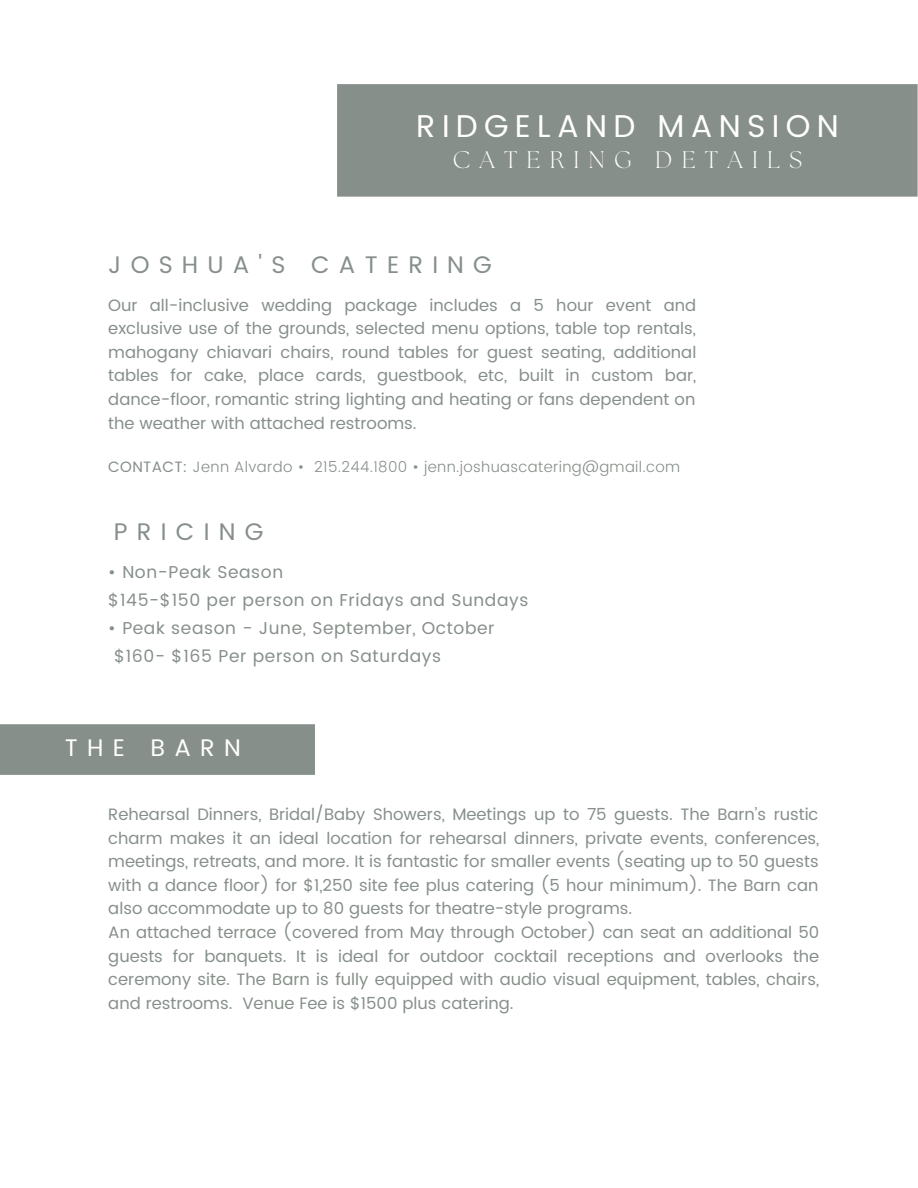
<style>
.page{position:relative;width:918px;height:1188px;background:#fff}
.page>*{position:absolute;margin:0;border:0;box-sizing:border-box;transform-origin:0 0}
.t1{font:31.5px "Poppins";letter-spacing:.2em;color:#fff}
.t2{font:24px "Poppins";letter-spacing:.385em;color:#868f89}
.t3{font:300 24px "The Seasons";letter-spacing:.385em;color:#fff}
.t4{font:24px "Poppins";letter-spacing:.385em;color:#fff}
.t5{font:17.1px/28.2px "Poppins";letter-spacing:.035em;color:#868f89}
.t6{font:16.5px/23.7px "Poppins";color:#868f89}
.t7{font:300 15px "Poppins";letter-spacing:.025em;color:#868f89}
.s1{font-weight:400}
</style>
<div class="page">
<div style="left:337px;top:84px;width:581px;height:113px;background:#868f89"></div>
<div style="left:0;top:724px;width:315px;height:51px;background:#868f89"></div>
<h1 class="t1" style="left:416px;top:108px;width:424px">RIDGELAND MANSION</h1>
<h2 class="t3" style="left:453px;top:149px;width:351px">CATERING DETAILS</h2>
<h2 class="t2" style="left:108px;top:251px;width:385px">JOSHUA'S CATERING</h2>
<p class="t6" style="left:108px;top:293px;width:589px;text-align:justify">Our all-inclusive wedding package includes a 5 hour event and exclusive use of the grounds, selected menu options, table top rentals, mahogany chiavari chairs, round tables for guest seating, additional tables for cake, place cards, guestbook, etc, built in custom bar, dance-floor, romantic string lighting and heating or fans dependent on the weather with attached restrooms.</p>
<p class="t7" style="left:108px;top:458px;width:573px"><span class="s1">CONTACT:</span> Jenn Alvardo • 215.244.1800 • jenn.joshuascatering@gmail.com</p>
<h2 class="t2" style="left:114px;top:518px;width:151px">PRICING</h2>
<p class="t5" style="left:108px;top:558px;width:422px">• Non-Peak Season<br>$145-$150 per person on Fridays and Sundays</p>
<p class="t5" style="left:114px;top:614px;width:382px;text-indent:-6px">• Peak season - June, September, October $160- $165 Per person on Saturdays</p>
<h2 class="t4" style="left:65px;top:733px;width:177px">THE BARN</h2>
<p class="t6" style="left:108px;top:802px;width:713px">Rehearsal Dinners, Bridal/Baby Showers, Meetings up to 75 guests. The Barn’s rustic charm makes it an ideal location for rehearsal dinners, private events, conferences, meetings, retreats, and more. It is fantastic for smaller events (seating up to 50 guests with a dance floor) for $1,250 site fee plus catering (5 hour minimum). The Barn can also accommodate up to 80 guests for theatre-style programs.<br>An attached terrace (covered from May through October) can seat an additional 50 guests for banquets. It is ideal for outdoor cocktail receptions and overlooks the ceremony site. The Barn is fully equipped with audio visual equipment, tables, chairs, and restrooms. Venue Fee is $1500 plus catering.</p>
</div>
